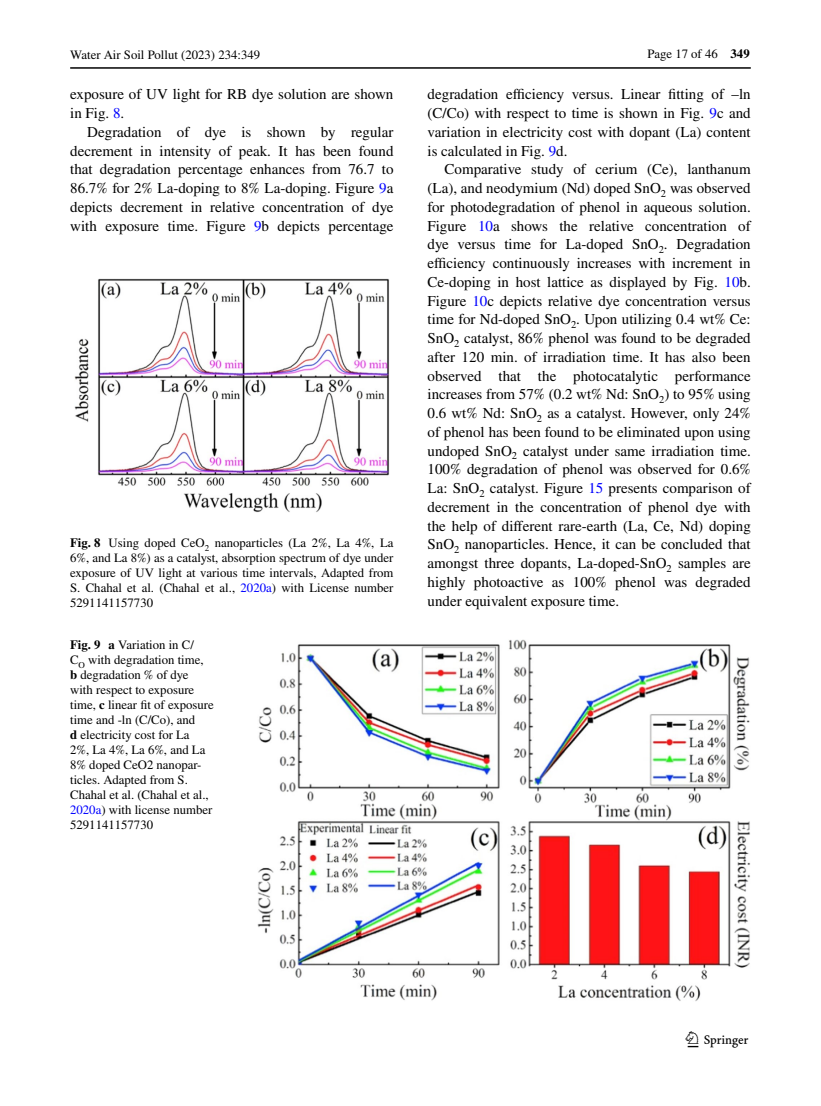
<style>
.page{position:relative;width:821px;height:1106px;background:#fff}
.page>*{position:absolute;margin:0;border:0;box-sizing:border-box;transform-origin:0 0}
.t1{font:22.5px "Springnew Regular 3";color:#000}
.t2{font:15px/18.8px "STIX";color:#000;text-align:justify}
.t3{font:12.75px/15px "STIX";color:#000;text-align:justify}
.s1{color:#00f}
.s2{font-weight:700}
</style>
<div class="page">
<hr style="left:70px;top:67px;width:680px;height:2px;background:#000">
<img style="left:74px;top:278px;width:315px;height:234px">
<img style="left:257px;top:640px;width:493px;height:361px">
<p class="t3" style="left:70px;top:48px;width:191px">Water Air Soil Pollut (2023) 234:349</p>
<p class="t2" style="left:70px;top:86px;width:325px">exposure of UV light for RB dye solution are shown in Fig. <span class="s1">8</span>.</p>
<p class="t2" style="left:70px;top:123px;width:325px;text-indent:17px">Degradation of dye is shown by regular decrement in intensity of peak. It has been found that degradation percentage enhances from 76.7 to 86.7% for 2% La-doping to 8% La-doping. Figure <span class="s1">9</span>a depicts decrement in relative concentration of dye with exposure time. Figure <span class="s1">9</span>b depicts percentage</p>
<p class="t3" style="left:70px;top:536px;width:325px"><span class="s2">Fig. 8</span> Using doped CeO<sub>2</sub> nanoparticles (La 2%, La 4%, La 6%, and La 8%) as a catalyst, absorption spectrum of dye under exposure of UV light at various time intervals, Adapted from S. Chahal et al. (Chahal et al., <span class="s1">2020a</span>) with License number 5291141157730</p>
<p class="t3" style="left:70px;top:638px;width:145px;text-align:left"><span class="s2">Fig. 9 a</span> Variation in C/<br>C<sub>O</sub> with degradation time, <span class="s2">b</span> degradation % of dye with respect to exposure time, <span class="s2">c</span> linear fit of exposure time and -ln (C/Co), and<br><span class="s2">d</span> electricity cost for La<br>2%, La 4%, La 6%, and La<br>8% doped CeO2 nanopar&shy;ticles. Adapted from S.<br>Chahal et al. (Chahal et al.,<br><span class="s1">2020a</span>) with license number<br>5291141157730</p>
<p class="t3" style="left:647px;top:47px;width:104px">Page 17 of 46 <span class="s2">349</span></p>
<p class="t2" style="left:427px;top:86px;width:325px">degradation efficiency versus. Linear fitting of –ln (C/Co) with respect to time is shown in Fig. <span class="s1">9</span>c and variation in electricity cost with dopant (La) content is calculated in Fig. <span class="s1">9</span>d.</p>
<p class="t2" style="left:427px;top:161px;width:325px;text-indent:17px">Comparative study of cerium (Ce), lanthanum (La), and neodymium (Nd) doped SnO<sub>2</sub> was observed for photodegradation of phenol in aqueous solution.<br>Figure <span class="s1">10</span>a shows the relative concentration of dye versus time for La-doped SnO<sub>2</sub>. Degradation efficiency continuously increases with increment in Ce-doping in host lattice as displayed by Fig. <span class="s1">10</span>b.<br>Figure <span class="s1">10</span>c depicts relative dye concentration versus time for Nd-doped SnO<sub>2</sub>. Upon utilizing 0.4 wt% Ce:<br>SnO<sub>2</sub> catalyst, 86% phenol was found to be degraded after 120 min. of irradiation time. It has also been observed that the photocatalytic performance increases from 57% (0.2 wt% Nd: SnO<sub>2</sub>) to 95% using 0.6 wt% Nd: SnO<sub>2</sub> as a catalyst. However, only 24% of phenol has been found to be eliminated upon using undoped SnO<sub>2</sub> catalyst under same irradiation time.<br>100% degradation of phenol was observed for 0.6% La: SnO<sub>2</sub> catalyst. Figure <span class="s1">15</span> presents comparison of decrement in the concentration of phenol dye with the help of different rare-earth (La, Ce, Nd) doping SnO<sub>2</sub> nanoparticles. Hence, it can be concluded that amongst three dopants, La-doped-SnO<sub>2</sub> samples are highly photoactive as 100% phenol was degraded under equivalent exposure time.</p>
<h1 class="t1" style="left:687px;top:1031px;width:62px">1 3</h1>
</div>
